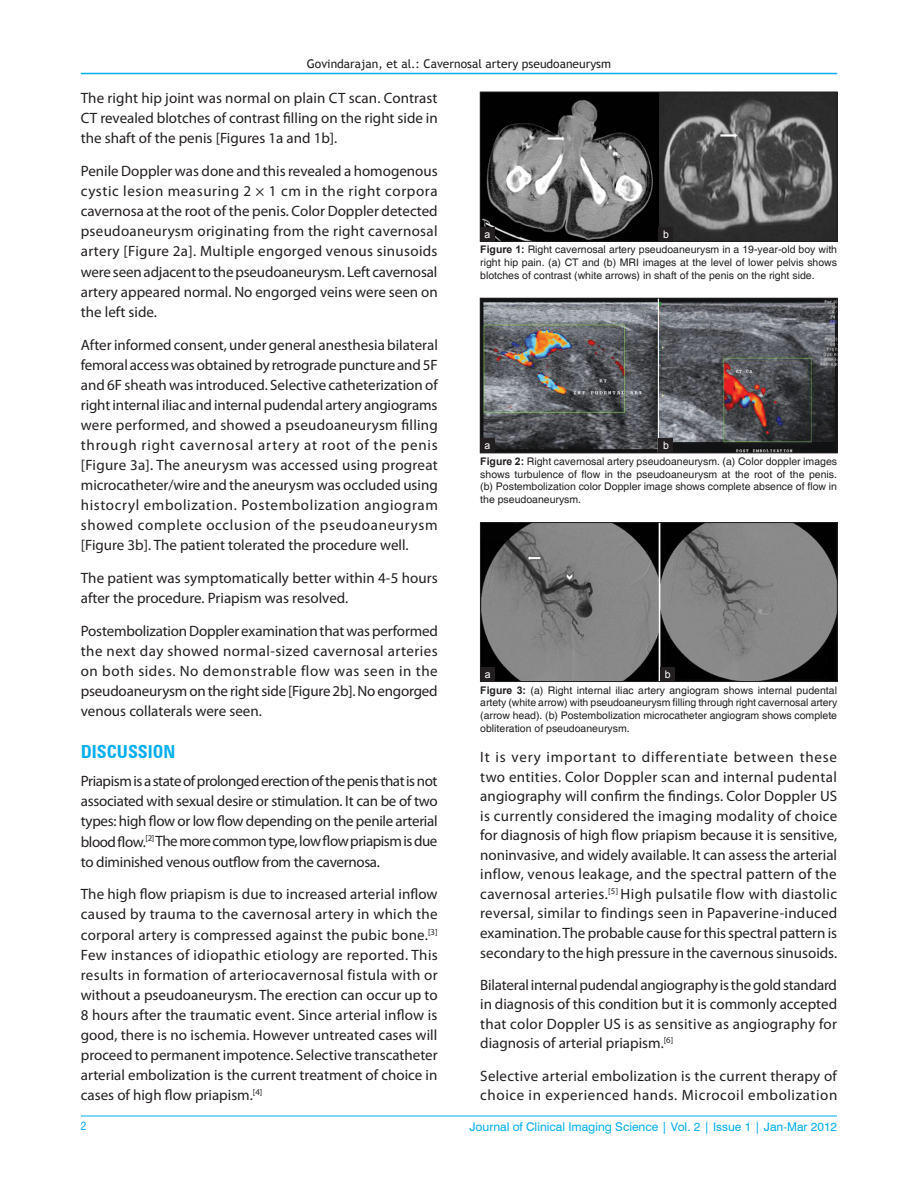
<style>
.page{position:relative;width:918px;height:1188px;background:#fff}
.page>*{position:absolute;margin:0;border:0;box-sizing:border-box;transform-origin:0 0}
.t1{font:700 condensed 18px "Zurich BT";color:#00aeef}
.t2{font:15px/20.1px "Myriad Pro";color:#231f20;text-align:justify}
.t3{font:15px/19.5px "Myriad Pro";letter-spacing:.03em;color:#231f20}
.t4{font:12px "Swiss 721 BT";color:#00aeef}
.t5{font:12px "Trebuchet MS";color:#231f20}
.t6{font:condensed 12px "Helvetica";color:#00aeef}
.t7{font:10.5px/12.8px "Helvetica";color:#231f20;text-align:justify}
.t8{font:10.5px "Arial";color:#fff}
.s1{font-family:"Arial";font-weight:700}
</style>
<div class="page">
<hr style="left:81px;top:1116px;width:756px;height:1px;background:#00aeef">
<hr style="left:81px;top:73px;width:756px;height:1px;background:#00aeef">
<img style="left:482px;top:94px;width:353px;height:146px">
<div style="left:480px;top:92px;width:357px;height:150px;border:1px solid #231f20"></div>
<img style="left:482px;top:300px;width:353px;height:151px">
<div style="left:480px;top:298px;width:357px;height:155px;border:1px solid #231f20"></div>
<img style="left:482px;top:524px;width:354px;height:156px">
<div style="left:480px;top:522px;width:358px;height:160px;border:1px solid #231f20"></div>
<div style="left:480px;top:438px;width:15px;height:15px;background:#231f20"></div>
<div style="left:480px;top:227px;width:15px;height:15px;background:#231f20"></div>
<div style="left:659px;top:438px;width:14px;height:15px;background:#231f20"></div>
<div style="left:659px;top:227px;width:14px;height:15px;background:#231f20"></div>
<div style="left:480px;top:667px;width:15px;height:15px;background:#231f20"></div>
<div style="left:660px;top:667px;width:15px;height:15px;background:#231f20"></div>
<p class="t5" style="left:307px;top:56px;width:306px">Govindarajan, et al.: Cavernosal artery pseudoaneurysm</p>
<p class="t2" style="left:81px;top:88px;width:358px">The right hip joint was normal on plain CT scan. Contrast CT revealed blotches of contrast filling on the right side in the shaft of the penis [Figures 1a and 1b].</p>
<p class="t2" style="left:81px;top:161px;width:358px">Penile Doppler was done and this revealed a homogenous cystic lesion measuring 2 × 1 cm in the right corpora cavernosa at the root of the penis. Color Doppler detected pseudoaneurysm originating from the right cavernosal artery [Figure 2a]. Multiple engorged venous sinusoids were seen adjacent to the pseudoaneurysm. Left cavernosal artery appeared normal. No engorged veins were seen on the left side.</p>
<p class="t2" style="left:81px;top:334px;width:359px">After informed consent, under general anesthesia bilateral femoral access was obtained by retrograde puncture and 5F and 6F sheath was introduced. Selective catheterization of right internal iliac and internal pudendal artery angiograms were performed, and showed a pseudoaneurysm filling through right cavernosal artery at root of the penis [Figure 3a]. The aneurysm was accessed using progreat microcatheter/wire and the aneurysm was occluded using histocryl embolization. Postembolization angiogram showed complete occlusion of the pseudoaneurysm [Figure 3b]. The patient tolerated the procedure well.</p>
<p class="t2" style="left:81px;top:568px;width:358px">The patient was symptomatically better within 4-5 hours after the procedure. Priapism was resolved.</p>
<p class="t2" style="left:81px;top:621px;width:359px">Postembolization Doppler examination that was performed the next day showed normal-sized cavernosal arteries on both sides. No demonstrable flow was seen in the pseudoaneurysm on the right side [Figure 2b]. No engorged venous collaterals were seen.</p>
<p class="t1" style="left:81px;top:740px;width:96px">DISCUSSION</p>
<p class="t2" style="left:81px;top:771px;width:358px">Priapism is a state of prolonged erection of the penis that is not associated with sexual desire or stimulation. It can be of two types: high flow or low flow depending on the penile arterial blood flow.<sup>[2]</sup> The more common type, low flow priapism is due to diminished venous outflow from the cavernosa.</p>
<p class="t2" style="left:81px;top:884px;width:359px">The high flow priapism is due to increased arterial inflow caused by trauma to the cavernosal artery in which the corporal artery is compressed against the pubic bone.<sup>[3] </sup>Few instances of idiopathic etiology are reported. This results in formation of arteriocavernosal fistula with or without a pseudoaneurysm. The erection can occur up to 8 hours after the traumatic event. Since arterial inflow is good, there is no ischemia. However untreated cases will proceed to permanent impotence. Selective transcatheter arterial embolization is the current treatment of choice in cases of high flow priapism.<sup>[4]</sup></p>
<p class="t8" style="left:663px;top:227px;width:7px">b</p>
<p class="t8" style="left:485px;top:227px;width:7px">a</p>
<p class="t7" style="left:480px;top:244px;width:358px"><span class="s1">Figure 1:</span> Right cavernosal artery pseudoaneurysm in a 19-year-old boy with right hip pain. (a) CT and (b) MRI images at the level of lower pelvis shows blotches of contrast (white arrows) in shaft of the penis on the right side.</p>
<p class="t8" style="left:663px;top:439px;width:7px">b</p>
<p class="t8" style="left:485px;top:439px;width:7px">a</p>
<p class="t7" style="left:480px;top:455px;width:358px"><span class="s1">Figure 2:</span> Right cavernosal artery pseudoaneurysm. (a) Color doppler images shows turbulence of flow in the pseudoaneurysm at the root of the penis. (b) Postembolization color Doppler image shows complete absence of flow in the pseudoaneurysm.</p>
<p class="t8" style="left:485px;top:668px;width:7px">a</p>
<p class="t8" style="left:665px;top:668px;width:7px">b</p>
<p class="t7" style="left:480px;top:684px;width:359px"><span class="s1">Figure 3:</span> (a) Right internal iliac artery angiogram shows internal pudental artety (white arrow) with pseudoaneurysm filling through right cavernosal artery (arrow head). (b) Postembolization microcatheter angiogram shows complete obliteration of pseudoaneurysm.</p>
<p class="t2" style="left:480px;top:747px;width:359px;line-height:19.5px">It is very important to differentiate between these two entities. Color Doppler scan and internal pudental angiography will confirm the findings. Color Doppler US is currently considered the imaging modality of choice for diagnosis of high flow priapism because it is sensitive, noninvasive, and widely available. It can assess the arterial inflow, venous leakage, and the spectral pattern of the cavernosal arteries.<sup>[5]</sup> High pulsatile flow with diastolic reversal, similar to findings seen in Papaverine-induced examination. The probable cause for this spectral pattern is secondary to the high pressure in the cavernous sinusoids.</p>
<p class="t2" style="left:480px;top:975px;width:358px;line-height:19.5px">Bilateral internal pudendal angiography is the gold standard in diagnosis of this condition but it is commonly accepted that color Doppler US is as sensitive as angiography for diagnosis of arterial priapism.<sup>[6]</sup></p>
<p class="t3" style="left:480px;top:1066px;width:359px">Selective arterial embolization is the current therapy of choice in experienced hands. Microcoil embolization</p>
<p class="t6" style="left:81px;top:1119px;width:7px">2</p>
<p class="t4" style="left:469px;top:1119px;width:369px">Journal of Clinical Imaging Science | Vol. 2 | Issue 1 | Jan-Mar 2012</p>
</div>
